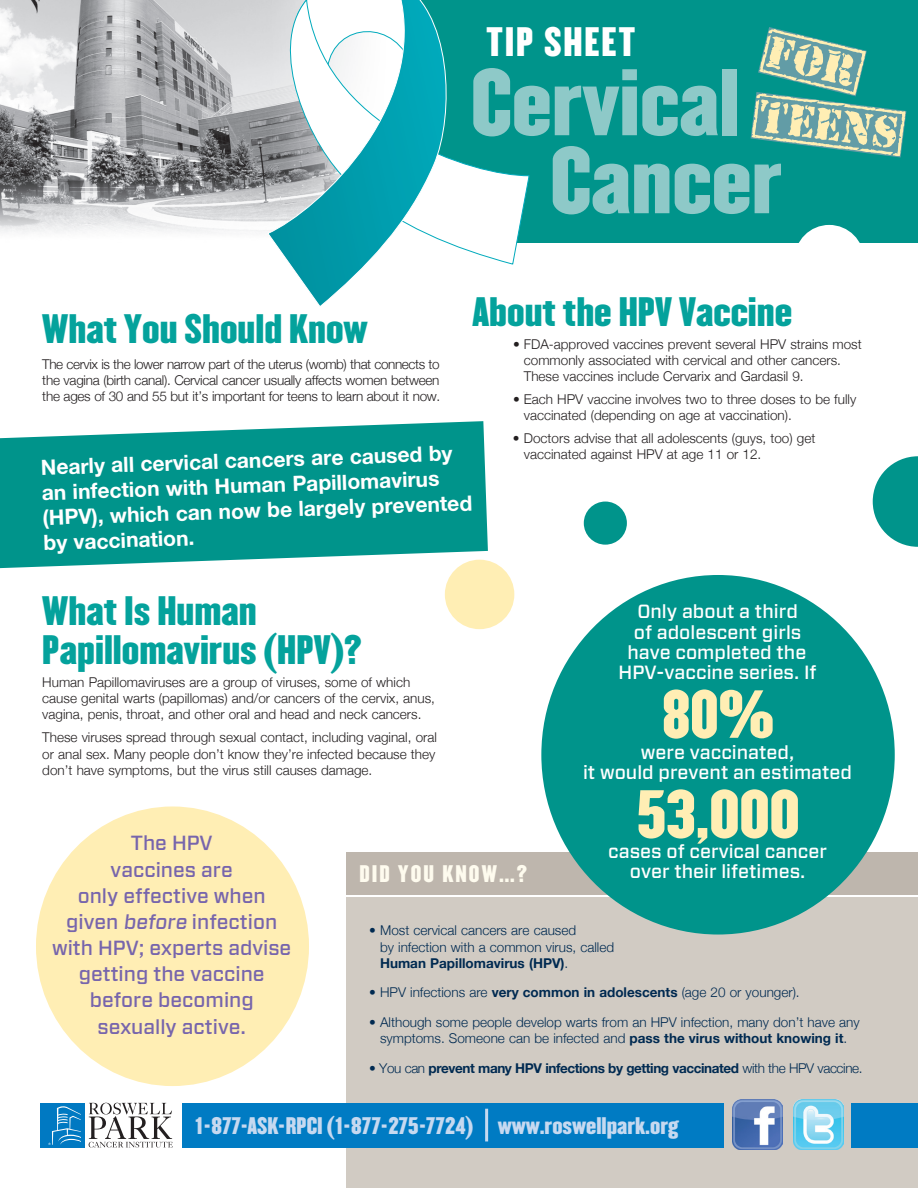
<style>
.page{position:relative;width:918px;height:1188px;background:#fff}
.page>*{position:absolute;margin:0;border:0;box-sizing:border-box;transform-origin:0 0}
.t1{font:82.5px "Champion HTF Welterweight";color:#8ec9c8}
.t2{font:59.25px "Champion HTF Welterweight";color:#ffeeb4}
.t3{font:59.25px "Champion HTF Welterweight";color:#ffeeb4;scale:.94 1}
.t4{font:45.75px "Old Stamper";color:#ffeeb4}
.t5{font:36px/39px "Champion HTF Welterweight";color:#04a29c}
.t6{font:36px "Champion HTF Welterweight";letter-spacing:.05em;color:#fff}
.t7{font:700 21px/25.2px "Helvetica Neue";color:#fff}
.t8{font:21px "Champion HTF Welterweight";color:#c6d9f0}
.t9{font:21px "Champion HTF Welterweight";letter-spacing:.1em;color:#fefbee}
.t10{font:500 20.4px/26.1px "Forza";color:#7765ac;text-align:center}
.t11{font:500 19.05px/20.4px "Forza";color:#fff;text-align:center}
.t12{font:300 13.5px/16.2px "Helvetica Neue";color:#231f20}
.t13{font:300 13.5px/16.2px "Helvetica Neue";color:#002a51}
.t14{font:700 13.5px "Helvetica Neue";letter-spacing:-.03em;color:#002a51}
.s1{font-weight:700}
.s2{font-weight:300}
</style>
<div class="page">
<img style="left:0;top:0;width:266px;height:233px">
<div style="left:530px;top:0;width:388px;height:243px;background:#00948b"></div>
<svg style="left:266px;top:0;width:264px;height:265px"></svg>
<svg style="left:267px;top:0;width:188px;height:306px"></svg>
<div style="left:794px;top:225px;width:70px;height:69px;background:#fff;border-radius:50%"></div>
<svg style="left:751px;top:27px;width:155px;height:130px;background:#39989a"></svg>
<svg style="left:0;top:421px;width:488px;height:147px;background:#1ea098"></svg>
<div style="left:346px;top:852px;width:572px;height:43px;background:#beb6ad"></div>
<div style="left:346px;top:897px;width:572px;height:291px;background:#d1cbc3"></div>
<div style="left:182px;top:1103px;width:542px;height:45px;background:#007bc3"></div>
<svg style="left:89px;top:1103px;width:84px;height:44px"></svg>
<div style="left:41px;top:1103px;width:44px;height:44px;background:#0079c2"></div>
<svg style="left:48px;top:1106px;width:33px;height:39px"></svg>
<img style="left:793px;top:1100px;width:51px;height:50px">
<img style="left:732px;top:1100px;width:51px;height:50px">
<div style="left:851px;top:1103px;width:67px;height:45px;background:#007bc3"></div>
<hr style="left:485px;top:1109px;width:3px;height:32px;background:#c6d9f0">
<div style="left:541px;top:575px;width:354px;height:360px;background:#00948b;border-radius:50%"></div>
<div style="left:36px;top:806px;width:273px;height:280px;background:#ffeeb4;border-radius:50%"></div>
<div style="left:445px;top:560px;width:69px;height:69px;background:#ffeeb4;border-radius:50%"></div>
<div style="left:584px;top:502px;width:43px;height:43px;background:#00948b;border-radius:50%"></div>
<svg style="left:873px;top:456px;width:45px;height:91px"></svg>
<p class="t6" style="left:486px;top:18px;width:151px">TIP SHEET</p>
<p class="t4" style="left:770px;top:27px;width:102px;rotate:14deg">[for}</p>
<p class="t4" style="left:757px;top:93px;width:153px;rotate:7deg">[Teens}</p>
<p class="t1" style="left:471px;top:49px;width:271px">Cervical</p>
<p class="t1" style="left:550px;top:127px;width:233px">Cancer</p>
<p class="t5" style="left:472px;top:293px;width:321px">About the HPV Vaccine</p>
<p class="t12" style="left:524px;top:335px;width:339px;text-indent:-11px">• FDA-approved vaccines prevent several HPV strains most commonly associated with cervical and other cancers.<br>These vaccines include Cervarix and Gardasil 9.</p>
<p class="t12" style="left:524px;top:390px;width:334px;text-indent:-11px">• Each HPV vaccine involves two to three doses to be fully vaccinated (depending on age at vaccination).</p>
<p class="t12" style="left:524px;top:430px;width:293px;text-indent:-11px">• Doctors advise that all adolescents (guys, too) get vaccinated against HPV at age 11 or 12.</p>
<p class="t5" style="left:42px;top:311px;width:327px">What You Should Know</p>
<p class="t12" style="left:42px;top:355px;width:400px;text-align:justify">The cervix is the lower narrow part of the uterus (womb) that connects to the vagina (birth canal). Cervical cancer usually affects women between the ages of 30 and 55 but it’s important for teens to learn about it now.</p>
<p class="t7" style="left:40px;top:454px;width:431px;rotate:-2deg">Nearly all cervical cancers are caused by an infection with Human Papillomavirus (HPV), which can now be largely prevented by vaccination.</p>
<p class="t5" style="left:42px;top:592px;width:321px">What Is Human<br>Papillomavirus (HPV)?</p>
<p class="t12" style="left:42px;top:673px;width:394px">Human Papillomaviruses are a group of viruses, some of which cause genital warts (papillomas) and/or cancers of the cervix, anus, vagina, penis, throat, and other oral and head and neck cancers.</p>
<p class="t12" style="left:42px;top:729px;width:396px;text-align:justify">These viruses spread through sexual contact, including vaginal, oral or anal sex. Many people don’t know they’re infected because they don’t have symptoms, but the virus still causes damage.</p>
<p class="t11" style="left:619px;top:601px;width:200px">Only about a third<br>of adolescent girls have completed the<br>HPV-vaccine series. If</p>
<p class="t3" style="left:662px;top:676px;width:121px">80%</p>
<p class="t11" style="left:583px;top:742px;width:271px">were vaccinated,<br>it would prevent an estimated</p>
<p class="t10" style="left:52px;top:830px;width:241px">The HPV<br>vaccines are<br>only effective when given before infection with HPV; experts advise getting the vaccine before becoming sexually active.</p>
<p class="t9" style="left:359px;top:860px;width:169px">DID YOU KNOW…?</p>
<p class="t2" style="left:637px;top:775px;width:164px">53,000</p>
<p class="t11" style="left:608px;top:841px;width:220px">cases of cervical cancer over their lifetimes.</p>
<p class="t13" style="left:380px;top:922px;width:236px;text-indent:-11px">• Most cervical cancers are caused<br>by infection with a common virus, called<br><span class="s1">Human Papillomavirus (HPV)</span>.</p>
<p class="t13" style="left:369px;top:984px;width:432px">• HPV infections are <span class="s1">very common in adolescents</span> (age 20 or younger).</p>
<p class="t13" style="left:369px;top:1013px;width:492px;text-align:center">• Although some people develop warts from an HPV infection, many don’t have any symptoms. Someone can be infected and <span class="s1">pass the virus without knowing it</span>.</p>
<p class="t14" style="left:369px;top:1056px;width:495px"><span class="s2">• You can</span> prevent many HPV infections by getting vaccinated <span class="s2">with the HPV vaccine.</span></p>
<p class="t8" style="left:195px;top:1112px;width:485px">1-877-ASK-RPCI (1-877-275-7724) www.roswellpark.org</p>
</div>
